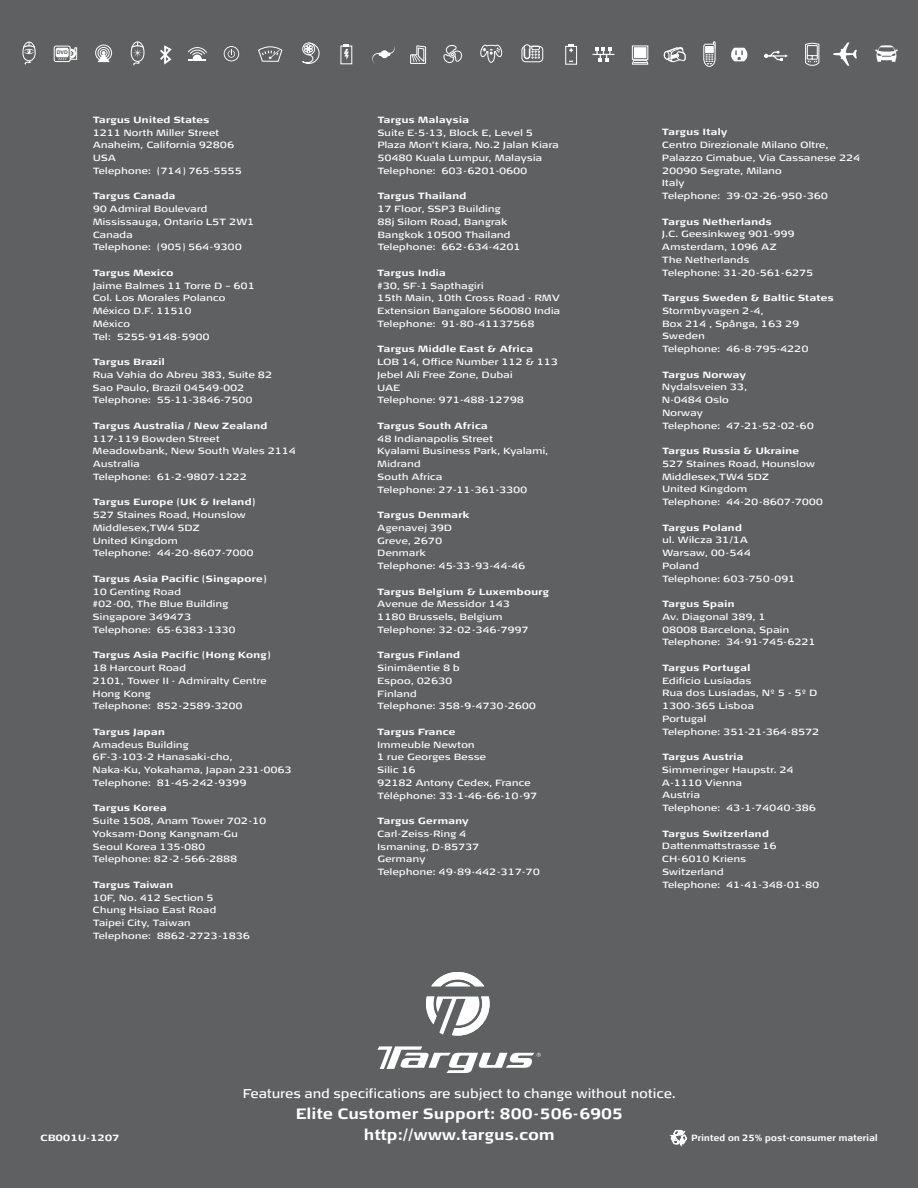
<style>
.page{position:relative;width:918px;height:1188px;background:#5f6062}
.page>*{position:absolute;margin:0;border:0;box-sizing:border-box;transform-origin:0 0}
.t1{font:700 15px/21px "Signa Ext";letter-spacing:.05em;color:#fff;text-align:center;scale:.8 1}
.t2{font:700 13.5px "Signa Ext Column";color:#fff}
.t3{font:12.75px "Signa Ext";letter-spacing:.05em;color:#fff;scale:.8 1}
.t4{font:9px/12.8px "Signa Ext Column";letter-spacing:.05em;color:#fff;scale:.9 1}
.t5{font:700 9px "Signa Ext Column";letter-spacing:.05em;color:#fff;scale:.9 1}
.t6{font:700 9px "Signa Ext Column";letter-spacing:.05em;color:#fff;scale:.75 1}
.t7{font:700 5.4px "Myriad";color:#5f6062}
.s1{font-family:"Signa Ext Column"}
</style>
<div class="page">
<svg style="left:833px;top:42px;width:24px;height:24px"></svg>
<svg style="left:223px;top:46px;width:17px;height:16px"></svg>
<div style="left:223px;top:45px;width:17px;height:17px;border:1px solid #58595b;border-radius:50%"></div>
<div style="left:225px;top:47px;width:13px;height:14px;background:#5f6062;border-radius:50%"></div>
<svg style="left:228px;top:49px;width:7px;height:9px"></svg>
<svg style="left:95px;top:44px;width:17px;height:18px"></svg>
<svg style="left:160px;top:45px;width:12px;height:20px"></svg>
<svg style="left:258px;top:46px;width:25px;height:16px"></svg>
<svg style="left:188px;top:47px;width:19px;height:13px"></svg>
<div style="left:340px;top:46px;width:12px;height:18px;border:1px solid #fff"></div>
<svg style="left:344px;top:44px;width:5px;height:16px"></svg>
<svg style="left:302px;top:42px;width:18px;height:22px"></svg>
<svg style="left:22px;top:41px;width:14px;height:24px"></svg>
<svg style="left:372px;top:46px;width:23px;height:17px"></svg>
<div style="left:565px;top:46px;width:12px;height:19px;border:1px solid #fff"></div>
<svg style="left:569px;top:44px;width:5px;height:8px"></svg>
<svg style="left:703px;top:41px;width:13px;height:26px"></svg>
<svg style="left:410px;top:45px;width:16px;height:19px"></svg>
<svg style="left:764px;top:51px;width:24px;height:10px"></svg>
<svg style="left:480px;top:44px;width:23px;height:19px"></svg>
<div style="left:632px;top:46px;width:16px;height:14px;border:1px solid #fff"></div>
<div style="left:634px;top:47px;width:12px;height:11px;background:#fff"></div>
<svg style="left:632px;top:60px;width:17px;height:5px"></svg>
<svg style="left:593px;top:47px;width:21px;height:15px"></svg>
<div style="left:521px;top:46px;width:22px;height:16px;border:1px solid #fff;border-radius:4px"></div>
<svg style="left:523px;top:44px;width:17px;height:15px"></svg>
<div style="left:54px;top:46px;width:17px;height:16px;border:1px solid #fff;border-radius:2px"></div>
<div style="left:56px;top:48px;width:13px;height:9px;background:#fff;border-radius:2px"></div>
<svg style="left:58px;top:47px;width:20px;height:13px"></svg>
<svg style="left:664px;top:47px;width:22px;height:16px"></svg>
<svg style="left:443px;top:45px;width:20px;height:18px"></svg>
<svg style="left:130px;top:41px;width:15px;height:25px"></svg>
<svg style="left:805px;top:42px;width:15px;height:24px"></svg>
<svg style="left:875px;top:45px;width:23px;height:17px"></svg>
<svg style="left:731px;top:48px;width:17px;height:13px"></svg>
<svg style="left:426px;top:972px;width:64px;height:64px"></svg>
<svg style="left:377px;top:1046px;width:164px;height:27px"></svg>
<svg style="left:670px;top:1130px;width:17px;height:17px"></svg>
<p class="t7" style="left:57px;top:50px;width:13px">DVD</p>
<p class="t5" style="left:93px;top:114px;width:131px">Targus United States</p>
<p class="t4" style="left:93px;top:126px;width:167px">1211 North Miller Street<br>Anaheim, California 92806<br>USA<br>Telephone: (714) 765-5555</p>
<p class="t5" style="left:93px;top:191px;width:93px">Targus Canada</p>
<p class="t4" style="left:93px;top:203px;width:181px">90 Admiral Boulevard<br>Mississauga, Ontario L5T 2W1<br>Canada<br>Telephone: (905) 564-9300</p>
<p class="t5" style="left:93px;top:267px;width:91px">Targus Mexico</p>
<p class="t4" style="left:93px;top:279px;width:181px">Jaime Balmes 11 Torre D – 601<br>Col. Los Morales Polanco<br>México D.F. 11510<br>México<br>Tel: 5255-9148-5900</p>
<p class="t5" style="left:93px;top:356px;width:81px">Targus Brazil</p>
<p class="t4" style="left:93px;top:368px;width:200px">Rua Vahia do Abreu 383, Suite 82<br>Sao Paulo, Brazil 04549-002<br>Telephone: 55-11-3846-7500</p>
<p class="t5" style="left:93px;top:420px;width:195px">Targus Australia / New Zealand</p>
<p class="t4" style="left:93px;top:432px;width:227px">117-119 Bowden Street<br>Meadowbank, New South Wales 2114<br>Australia<br>Telephone: 61-2-9807-1222</p>
<p class="t5" style="left:93px;top:497px;width:182px">Targus Europe (UK &amp; Ireland)</p>
<p class="t4" style="left:93px;top:509px;width:180px">527 Staines Road, Hounslow<br>Middlesex,TW4 5DZ<br>United Kingdom<br>Telephone: 44-20-8607-7000</p>
<p class="t5" style="left:93px;top:573px;width:194px">Targus Asia Pacific (Singapore)</p>
<p class="t4" style="left:93px;top:585px;width:160px">10 Genting Road<br>#02-00, The Blue Building<br>Singapore 349473<br>Telephone: 65-6383-1330</p>
<p class="t5" style="left:93px;top:650px;width:199px">Targus Asia Pacific (Hong Kong)</p>
<p class="t4" style="left:93px;top:662px;width:195px">18 Harcourt Road<br>2101, Tower II - Admiralty Centre<br>Hong Kong<br>Telephone: 852-2589-3200</p>
<p class="t5" style="left:93px;top:726px;width:81px">Targus Japan</p>
<p class="t4" style="left:93px;top:738px;width:222px">Amadeus Building<br>6F-3-103-2 Hanasaki-cho,<br>Naka-Ku, Yokahama, Japan 231-0063<br>Telephone: 81-45-242-9399</p>
<p class="t5" style="left:93px;top:803px;width:83px">Targus Korea</p>
<p class="t4" style="left:93px;top:815px;width:194px">Suite 1508, Anam Tower 702-10<br>Yoksam-Dong Kangnam-Gu<br>Seoul Korea 135-080<br>Telephone: 82-2-566-2888</p>
<p class="t5" style="left:93px;top:879px;width:91px">Targus Taiwan</p>
<p class="t4" style="left:93px;top:891px;width:176px">10F, No. 412 Section 5<br>Chung Hsiao East Road<br>Taipei City, Taiwan<br>Telephone: 8862-2723-1836</p>
<p class="t5" style="left:378px;top:114px;width:103px">Targus Malaysia</p>
<p class="t4" style="left:378px;top:126px;width:203px">Suite E-5-13, Block E, Level 5<br>Plaza Mon’t Kiara, No.2 Jalan Kiara<br>50480 Kuala Lumpur, Malaysia<br>Telephone: 603-6201-0600</p>
<p class="t5" style="left:378px;top:191px;width:100px">Targus Thailand</p>
<p class="t4" style="left:378px;top:203px;width:160px">17 Floor, SSP3 Building<br>88j Silom Road, Bangrak<br>Bangkok 10500 Thailand<br>Telephone: 662-634-4201</p>
<p class="t5" style="left:378px;top:267px;width:77px">Targus India</p>
<p class="t4" style="left:378px;top:279px;width:204px">#30, SF-1 Sapthagiri<br>15th Main, 10th Cross Road - RMV<br>Extension Bangalore 560080 India<br>Telephone: 91-80-41137568</p>
<p class="t5" style="left:378px;top:344px;width:174px">Targus Middle East &amp; Africa</p>
<p class="t4" style="left:378px;top:356px;width:202px">LOB 14, Office Number 112 &amp; 113<br>Jebel Ali Free Zone, Dubai<br>UAE<br>Telephone: 971-488-12798</p>
<p class="t5" style="left:378px;top:420px;width:124px">Targus South Africa</p>
<p class="t4" style="left:378px;top:432px;width:191px">48 Indianapolis Street<br>Kyalami Business Park, Kyalami,<br>Midrand<br>South Africa<br>Telephone: 27-11-361-3300</p>
<p class="t5" style="left:378px;top:509px;width:103px">Targus Denmark</p>
<p class="t4" style="left:378px;top:521px;width:165px">Agenavej 39D<br>Greve, 2670<br>Denmark<br>Telephone: 45-33-93-44-46</p>
<p class="t5" style="left:378px;top:586px;width:192px">Targus Belgium &amp; Luxembourg</p>
<p class="t4" style="left:378px;top:598px;width:169px">Avenue de Messidor 143<br>1180 Brussels, Belgium<br>Telephone: 32-02-346-7997</p>
<p class="t5" style="left:378px;top:650px;width:93px">Targus Finland</p>
<p class="t4" style="left:378px;top:662px;width:177px">Sinimäentie 8 b<br>Espoo, 02630<br>Finland<br>Telephone: 358-9-4730-2600</p>
<p class="t5" style="left:378px;top:726px;width:88px">Targus France</p>
<p class="t4" style="left:378px;top:738px;width:179px">Immeuble Newton<br>1 rue Georges Besse<br>Silic 16<br>92182 Antony Cedex, France<br>Téléphone: 33-1-46-66-10-97</p>
<p class="t5" style="left:378px;top:815px;width:103px">Targus Germany</p>
<p class="t4" style="left:378px;top:827px;width:181px">Carl-Zeiss-Ring 4<br>Ismaning, D-85737<br>Germany<br>Telephone: 49-89-442-317-70</p>
<p class="t5" style="left:662px;top:127px;width:74px">Targus Italy</p>
<p class="t4" style="left:662px;top:139px;width:221px">Centro Direzionale Milano Oltre,<br>Palazzo Cimabue, Via Cassanese 224<br>20090 Segrate, Milano<br>Italy<br>Telephone: 39-02-26-950-360</p>
<p class="t5" style="left:662px;top:216px;width:123px">Targus Netherlands</p>
<p class="t4" style="left:662px;top:228px;width:169px">J.C. Geesinkweg 901-999<br>Amsterdam, 1096 AZ<br>The Netherlands<br>Telephone: 31-20-561-6275</p>
<p class="t5" style="left:662px;top:293px;width:192px">Targus Sweden &amp; Baltic States</p>
<p class="t4" style="left:662px;top:305px;width:164px">Stormbyvagen 2-4,<br>Box 214 , Spånga, 163 29<br>Sweden<br>Telephone: 46-8-795-4220</p>
<p class="t5" style="left:662px;top:369px;width:95px">Targus Norway</p>
<p class="t4" style="left:662px;top:381px;width:170px">Nydalsveien 33,<br>N-0484 Oslo<br>Norway<br>Telephone: 47-21-52-02-60</p>
<p class="t5" style="left:662px;top:446px;width:153px">Targus Russia &amp; Ukraine</p>
<p class="t4" style="left:662px;top:458px;width:180px">527 Staines Road, Hounslow<br>Middlesex,TW4 5DZ<br>United Kingdom<br>Telephone: 44-20-8607-7000</p>
<p class="t5" style="left:662px;top:522px;width:90px">Targus Poland</p>
<p class="t4" style="left:662px;top:534px;width:149px">ul. Wilcza 31/1A<br>Warsaw, 00-544<br>Poland<br>Telephone: 603-750-091</p>
<p class="t5" style="left:662px;top:599px;width:82px">Targus Spain</p>
<p class="t4" style="left:662px;top:611px;width:172px">Av. Diagonal 389, 1<br>08008 Barcelona, Spain<br>Telephone: 34-91-745-6221</p>
<p class="t5" style="left:662px;top:662px;width:99px">Targus Portugal</p>
<p class="t4" style="left:662px;top:674px;width:176px">Edifício Lusíadas<br>Rua dos Lusíadas, Nº 5 - 5º D<br>1300-365 Lisboa<br>Portugal<br>Telephone: 351-21-364-8572</p>
<p class="t5" style="left:662px;top:752px;width:92px">Targus Austria</p>
<p class="t4" style="left:662px;top:764px;width:172px">Simmeringer Haupstr. 24<br>A-1110 Vienna<br>Austria<br>Telephone: 43-1-74040-386</p>
<p class="t5" style="left:662px;top:828px;width:120px">Targus Switzerland</p>
<p class="t4" style="left:662px;top:840px;width:176px">Dattenmattstrasse 16<br>CH-6010 Kriens<br>Switzerland<br>Telephone: 41-41-348-01-80</p>
<h3 class="t3" style="left:243px;top:1086px;width:542px">Features and specifications are subject to change without notice.</h3>
<h1 class="t1" style="left:296px;top:1104px;width:410px">Elite Customer Support: <span class="s1">800-506-6905 </span>http://www.targus.com</h1>
<p class="t5" style="left:41px;top:1132px;width:89px">CB001U-1207</p>
<p class="t6" style="left:691px;top:1132px;width:250px">Printed on 25% post-consumer material</p>
<h2 class="t2" style="left:40px;top:1133px;width:25px">16</h2>
</div>
